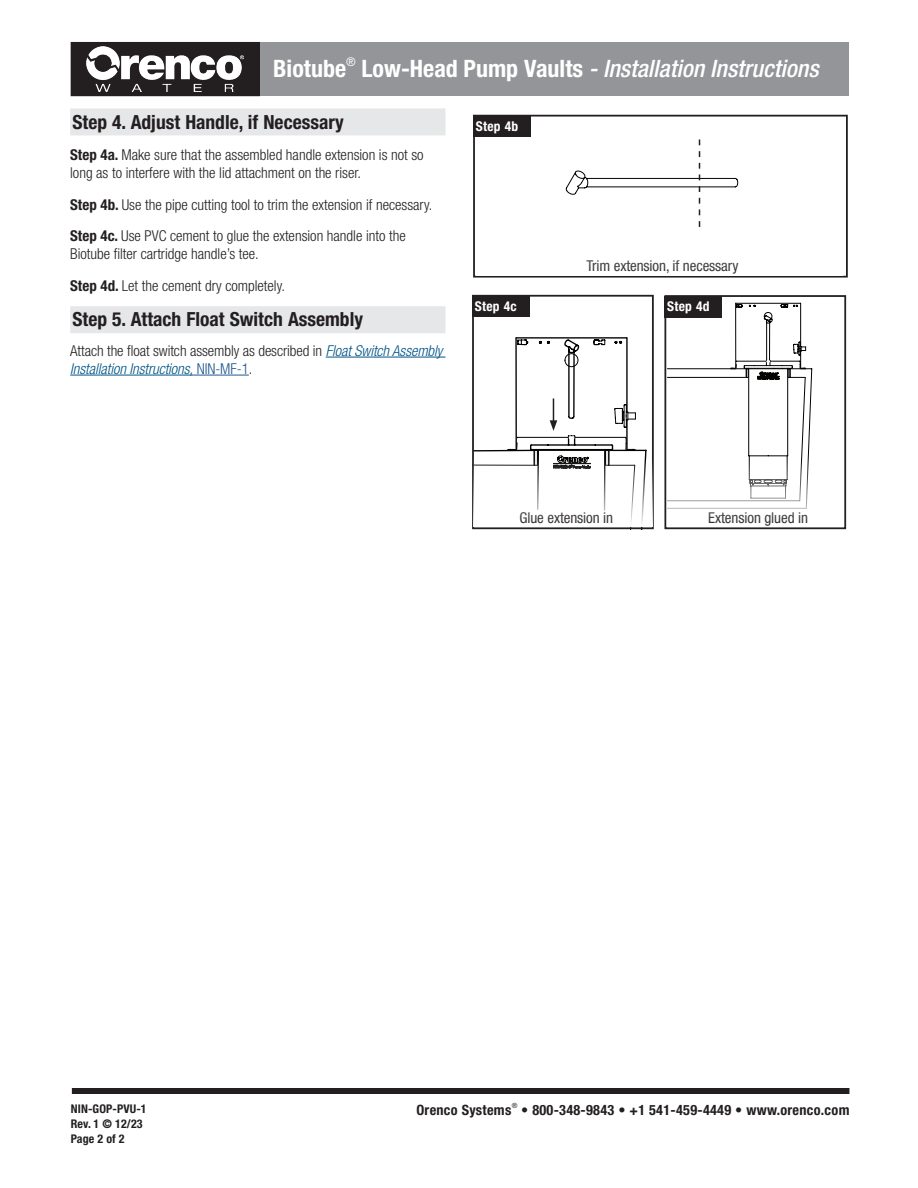
<style>
.page{position:relative;width:918px;height:1188px;background:#fff}
.page>*{position:absolute;margin:0;border:0;box-sizing:border-box;transform-origin:0 0}
.t1{font:italic 500 condensed 24px "Helvetica Neue LT Pro";color:#fff}
.t2{font:700 condensed 24px "Helvetica Neue LT Pro";color:#fff}
.t3{font:700 condensed 19.5px "Helvetica Neue LT Pro";color:#231f20}
.t4{font:300 condensed 15px/18px "Helvetica Neue LT Pro";color:#231f20}
.Body_Text{font:italic 300 condensed 15px/18px "Helvetica Neue LT Pro";letter-spacing:-.005em;color:#015486}
.t5{font:condensed 15px "Helvetica Neue LT Pro";letter-spacing:-.005em;color:#231f20}
.t6{font:700 condensed 14.25px "Helvetica Neue LT Pro";letter-spacing:.02em;color:#231f20}
.Step_Image_Call_Out_-_Reversed{font:700 condensed 13.5px "Helvetica Neue LT Pro";letter-spacing:.02em;color:#fff}
.t7{font:700 condensed 12px/15px "Helvetica Neue LT Pro";letter-spacing:.01em;color:#231f20}
.t8{font:condensed 12px "Helvetica Neue LT Pro";color:#fff}
.t9{font:condensed 7.2px "Helvetica Neue LT Pro";color:#231f20}
.s1{font-weight:700;font-style:normal}
.s2{font-weight:700}
.s3{font-style:normal;color:#231f20}
.s4{font-style:normal;color:#1f558c}
</style>
<div class="page">
<div style="left:72px;top:1088px;width:777px;height:6px;background:#231f20"></div>
<div style="left:71px;top:42px;width:777px;height:54px;background:#939598"></div>
<div style="left:71px;top:42px;width:188px;height:54px;background:#231f20"></div>
<img style="left:87px;top:46px;width:157px;height:46px">
<div style="left:70px;top:108px;width:375px;height:27px;background:#e6e7e9"></div>
<div style="left:70px;top:306px;width:375px;height:27px;background:#e6e7e9"></div>
<hr style="left:326px;top:357px;width:120px;height:1px;background:#015486">
<hr style="left:70px;top:375px;width:123px;height:1px;background:#015486">
<hr style="left:193px;top:375px;width:56px;height:1px;background:#1f558c">
<div style="left:473px;top:115px;width:375px;height:163px;border:2px solid #231f20"></div>
<div style="left:473px;top:115px;width:57px;height:22px;background:#231f20"></div>
<svg style="left:566px;top:140px;width:172px;height:87px"></svg>
<svg style="left:667px;top:303px;width:145px;height:156px"></svg>
<div style="left:664px;top:295px;width:182px;height:234px;border:2px solid #231f20"></div>
<hr style="left:517px;top:337px;width:109px;height:2px;background:#040503">
<div style="left:472px;top:295px;width:182px;height:234px;border:2px solid #231f20"></div>
<div style="left:472px;top:295px;width:57px;height:22px;background:#231f20"></div>
<div style="left:664px;top:296px;width:58px;height:21px;background:#231f20"></div>
<svg style="left:472px;top:338px;width:175px;height:191px"></svg>
<div style="left:473px;top:459px;width:180px;height:68px;background:#fff"></div>
<div style="left:667px;top:459px;width:175px;height:68px;background:#fff"></div>
<h1 class="t2" style="left:273px;top:54px;width:74px">Biotube</h1>
<p class="t8" style="left:346px;top:55px;width:11px">®</p>
<h1 class="t1" style="left:361px;top:54px;width:459px"><span class="s1">Low-Head Pump Vaults</span> - Installation Instructions</h1>
<p class="t3" style="left:72px;top:110px;width:273px">Step 4. Adjust Handle, if Necessary</p>
<p class="t4" style="left:70px;top:146px;width:355px"><span class="s2">Step 4a.</span> Make sure that the assembled handle extension is not so long as to interfere with the lid attachment on the riser.</p>
<p class="t4" style="left:70px;top:195px;width:364px"><span class="s2">Step 4b.</span> Use the pipe cutting tool to trim the extension if necessary.</p>
<p class="t4" style="left:70px;top:227px;width:337px"><span class="s2">Step 4c.</span> Use PVC cement to glue the extension handle into the<br>Biotube filter cartridge handle’s tee.</p>
<p class="t4" style="left:70px;top:276px;width:216px"><span class="s2">Step 4d.</span> Let the cement dry completely.</p>
<p class="t3" style="left:72px;top:308px;width:292px">Step 5. Attach Float Switch Assembly</p>
<p class="Body_Text" style="left:70px;top:342px;width:374px"><span class="s3">Attach the float switch assembly as described in</span> Float Switch Assembly<br>Installation Instructions, <span class="s4">NIN-MF-1</span><span class="s3">.</span></p>
<p class="Step_Image_Call_Out_-_Reversed" style="left:476px;top:118px;width:44px">Step 4b</p>
<p class="t5" style="left:586px;top:257px;width:154px">Trim extension, if necessary</p>
<p class="Step_Image_Call_Out_-_Reversed" style="left:475px;top:298px;width:43px">Step 4c</p>
<p class="Step_Image_Call_Out_-_Reversed" style="left:667px;top:298px;width:44px">Step 4d</p>
<p class="t5" style="left:519px;top:509px;width:95px">Glue extension in</p>
<p class="t5" style="left:708px;top:509px;width:101px">Extension glued in</p>
<p class="t7" style="left:71px;top:1101px;width:77px">NIN-GOP-PVU-1<br>Rev. 1 © 12/23<br>Page 2 of 2</p>
<p class="t6" style="left:416px;top:1101px;width:96px">Orenco Systems</p>
<p class="t9" style="left:512px;top:1102px;width:7px">®</p>
<p class="t6" style="left:521px;top:1101px;width:330px">• 800-348-9843 • +1 541-459-4449 • www.orenco.com</p>
</div>
